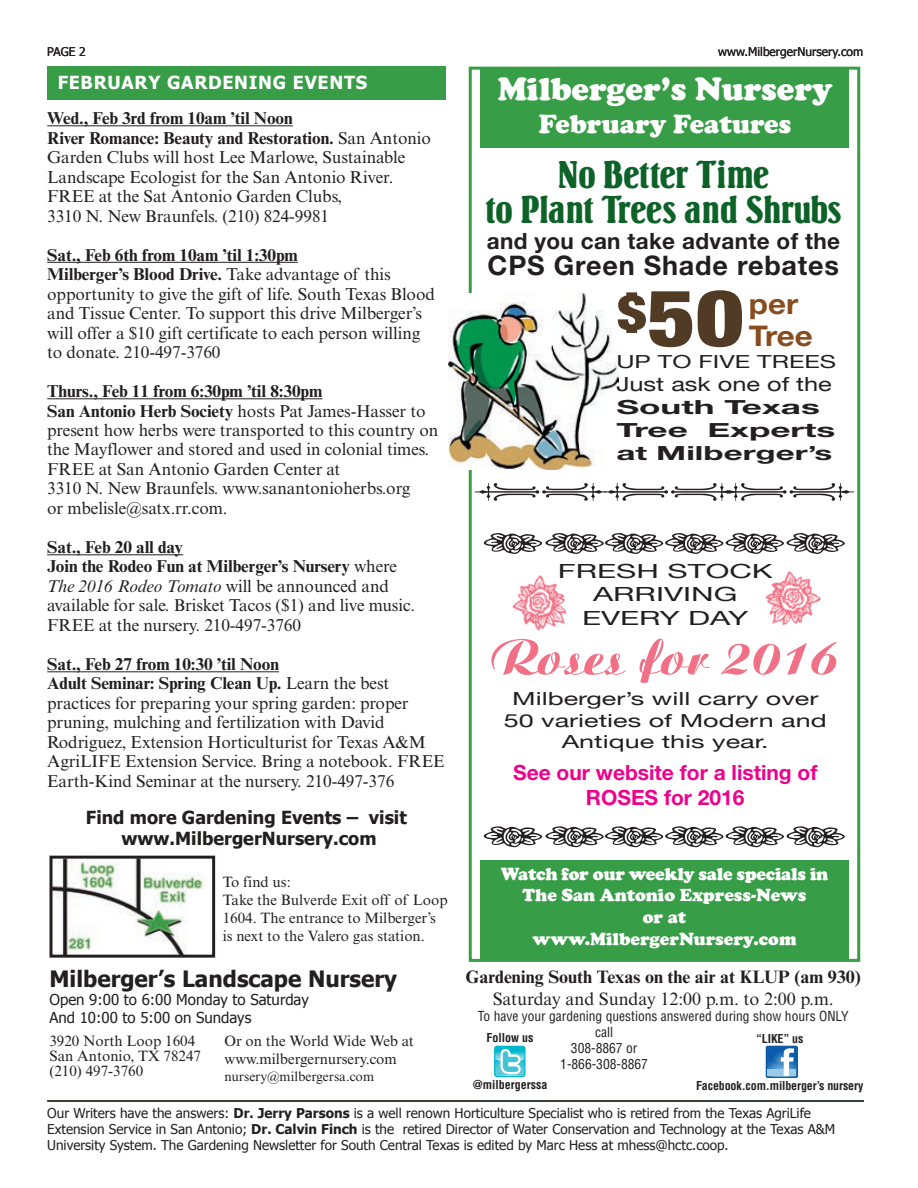
<style>
.page{position:relative;width:918px;height:1188px;background:#fff}
.page>*{position:absolute;margin:0;border:0;box-sizing:border-box;transform-origin:0 0}
.t1{font:82.5px "Sans Black Condensed DTC";color:#523b25;scale:1.2 1}
.t2{font:52.5px "Aristocrat";color:#f17085}
.t3{font:51px "Sans Black Condensed DTC";color:#523b25;scale:1.2 1}
.t4{font:40.5px/35.1px "Springfield DTC";color:#0d6227;text-align:center}
.t5{font:900 33px "Cooper";color:#fff}
.t6{font:700 28.5px/31.2px "Helvetica Neue";color:#894c1d;scale:1.1 1}
.t7{font:700 27px "Helvetica Neue";letter-spacing:.03em;color:#231f20}
.t8{font:900 27px "Cooper";color:#fff}
.t9{font:700 22.5px "Tahoma";color:#231f20}
.t10{font:700 22.5px "Helvetica Neue";letter-spacing:.015em;color:#231f20}
.t11{font:700 21px/25.2px "Helvetica Neue";color:#ed028c;text-align:center}
.t12{font:700 19.5px/23.1px "Helvetica Neue";color:#231f20;scale:1.8 1}
.t13{font:19.5px/23.4px "Helvetica Neue";color:#231f20;text-align:center;scale:1.6 1}
.t14{font:19.5px "Helvetica Neue";color:#231f20;scale:1.3 1}
.t15{font:900 18px/21.6px "Cooper";letter-spacing:-.005em;color:#fff;text-align:center}
.t16{font:18px/21.6px "Helvetica Neue";color:#231f20;text-align:center;scale:1.5 1}
.t17{font:700 18px/21px "Tahoma";color:#231f20;text-align:center}
.t18{font:700 18px "Times NRMT";color:#231f20}
.t19{font:18px "Times NRMT";color:#231f20}
.t20{font:700 18px "Tahoma";letter-spacing:.04em;color:#fff}
.t21{font:18px "Helvetica Neue";color:#231f20;scale:1.4 1}
.t22{font:17.25px/19.5px "Times NRMT";letter-spacing:-.005em;color:#231f20}
.t23{font:15px/18px "Times NRMT";color:#231f20}
.t24{font:15px/18px "Tahoma";color:#231f20}
.t25{font:13.5px/16.2px "Tahoma";color:#231f20}
.t26{font:condensed 13.5px "Helvetica";color:#231f20}
.t27{font:13.5px "Times NRMT";color:#231f20}
.t28{font:700 condensed 12px "Helvetica";letter-spacing:-.01em;color:#231f20}
.t29{font:12px "Tahoma";color:#231f20}
.s1{font-weight:700}
.s2{font-style:italic}
</style>
<div class="page">
<img style="left:54px;top:860px;width:151px;height:94px">
<div style="left:50px;top:856px;width:165px;height:102px;border:3px solid #231f20"></div>
<div style="left:47px;top:66px;width:399px;height:34px;background:#379d46"></div>
<hr style="left:47px;top:1100px;width:817px;height:2px;background:#231f20">
<div style="left:469px;top:67px;width:391px;height:895px;border:3px solid #379d46"></div>
<div style="left:480px;top:67px;width:369px;height:81px;background:#379d46"></div>
<div style="left:480px;top:860px;width:369px;height:99px;background:#379d46"></div>
<img style="left:448px;top:293px;width:170px;height:176px">
<svg style="left:494px;top:1046px;width:31px;height:31px"></svg>
<svg style="left:495px;top:1047px;width:29px;height:29px"></svg>
<div style="left:766px;top:1046px;width:32px;height:32px;background:#0d5ead;border-radius:2px"></div>
<svg style="left:767px;top:1047px;width:30px;height:30px"></svg>
<hr style="left:47px;top:125px;width:246px;height:1px;background:#231f20">
<hr style="left:47px;top:262px;width:251px;height:1px;background:#231f20">
<hr style="left:47px;top:398px;width:275px;height:1px;background:#231f20">
<hr style="left:47px;top:554px;width:136px;height:1px;background:#231f20">
<hr style="left:47px;top:671px;width:232px;height:1px;background:#231f20">
<svg style="left:483px;top:533px;width:362px;height:21px"></svg>
<svg style="left:483px;top:826px;width:362px;height:21px"></svg>
<img style="left:512px;top:575px;width:55px;height:58px">
<img style="left:763px;top:571px;width:58px;height:55px">
<p class="t29" style="left:47px;top:44px;width:40px">PAGE 2</p>
<p class="t29" style="left:718px;top:44px;width:146px">www.MilbergerNursery.com</p>
<p class="t20" style="left:58px;top:70px;width:311px">FEBRUARY GARDENING EVENTS</p>
<h3 class="t5" style="left:498px;top:70px;width:336px">Milberger’s Nursery</h3>
<h3 class="t8" style="left:539px;top:108px;width:254px">February Features</h3>
<p class="t22" style="left:47px;top:109px;width:385px"><span class="s1">Wed., Feb 3rd from 10am ’til Noon<br>River Romance: Beauty and Restoration.</span> San Antonio Garden Clubs will host Lee Marlowe, Sustainable Landscape Ecologist for the San Antonio River.<br>FREE at the Sat Antonio Garden Clubs,<br>3310 N. New Braunfels. (210) 824-9981</p>
<p class="t22" style="left:47px;top:245px;width:389px"><span class="s1">Sat., Feb 6th from 10am ’til 1:30pm<br>Milberger’s Blood Drive.</span> Take advantage of this opportunity to give the gift of life. South Texas Blood and Tissue Center. To support this drive Milberger’s will offer a $10 gift certificate to each person willing to donate. 210-497-3760</p>
<p class="t22" style="left:47px;top:381px;width:393px"><span class="s1">Thurs., Feb 11 from 6:30pm ’til 8:30pm<br>San Antonio Herb Society</span> hosts Pat James-Hasser to present how herbs were transported to this country on the Mayflower and stored and used in colonial times.<br>FREE at San Antonio Garden Center at<br>3310 N. New Braunfels. www.sanantonioherbs.org<br>or mbelisle@satx.rr.com.</p>
<p class="t22" style="left:47px;top:537px;width:369px"><span class="s1">Sat., Feb 20 all day<br>Join the Rodeo Fun at Milberger’s Nursery</span> where <span class="s2">The 2016 Rodeo Tomato</span> will be announced and available for sale. Brisket Tacos ($1) and live music.<br>FREE at the nursery. 210-497-3760</p>
<p class="t22" style="left:47px;top:654px;width:399px"><span class="s1">Sat., Feb 27 from 10:30 ’til Noon<br>Adult Seminar: Spring Clean Up.</span> Learn the best practices for preparing your spring garden: proper pruning, mulching and fertilization with David Rodriguez, Extension Horticulturist for Texas A&amp;M AgriLIFE Extension Service. Bring a notebook. FREE Earth-Kind Seminar at the nursery. 210-497-376</p>
<h3 class="t4" style="left:486px;top:157px;width:357px">No Better Time<br>to Plant Trees and Shrubs</h3>
<h3 class="t10" style="left:487px;top:227px;width:355px">and you can take advante of the</h3>
<h3 class="t7" style="left:488px;top:249px;width:353px">CPS Green Shade rebates</h3>
<h3 class="t6" style="left:749px;top:288px;width:60px">per<br>Tree</h3>
<h1 class="t1" style="left:647px;top:269px;width:82px">50</h1>
<p class="t14" style="left:616px;top:370px;width:167px">Just ask one of the</p>
<p class="t12" style="left:616px;top:395px;width:123px">South Texas<br>Tree Experts at Milberger’s</p>
<h3 class="t3" style="left:616px;top:282px;width:27px">$</h3>
<p class="t21" style="left:616px;top:348px;width:158px">UP TO FIVE TREES</p>
<p class="t13" style="left:558px;top:561px;width:136px">FRESH STOCK<br>ARRIVING<br>EVERY DAY</p>
<h2 class="t2" style="left:492px;top:628px;width:349px">Roses for 2016</h2>
<p class="t16" style="left:504px;top:689px;width:217px">Milberger’s will carry over<br>50 varieties of Modern and<br>Antique this year.</p>
<p class="t11" style="left:513px;top:759px;width:306px">See our website for a listing of<br>ROSES for 2016</p>
<p class="t17" style="left:86px;top:806px;width:322px">Find more Gardening Events – visit www.MilbergerNursery.com</p>
<p class="t23" style="left:223px;top:873px;width:227px">To find us:<br>Take the Bulverde Exit off of Loop<br>1604. The entrance to Milberger’s is next to the Valero gas station.</p>
<h3 class="t9" style="left:49px;top:963px;width:349px">Milberger’s Landscape Nursery</h3>
<p class="t24" style="left:49px;top:990px;width:261px">Open 9:00 to 6:00 Monday to Saturday<br>And 10:00 to 5:00 on Sundays</p>
<p class="t23" style="left:49px;top:1034px;width:153px;line-height:15px">3920 North Loop 1604<br>San Antonio, TX 78247 (210) 497-3760</p>
<p class="t23" style="left:225px;top:1032px;width:191px">Or on the World Wide Web at www.milbergernursery.com</p>
<p class="t27" style="left:225px;top:1068px;width:151px">nursery@milbergersa.com</p>
<p class="t15" style="left:501px;top:863px;width:329px">Watch for our weekly sale specials in<br>The San Antonio Express-News<br>or at<br>www.MilbergerNursery.com</p>
<p class="t18" style="left:466px;top:966px;width:397px">Gardening South Texas on the air at KLUP (am 930)</p>
<p class="t19" style="left:493px;top:988px;width:343px">Saturday and Sunday 12:00 p.m. to 2:00 p.m.</p>
<p class="t26" style="left:478px;top:1007px;width:372px">To have your gardening questions answered during show hours ONLY</p>
<p class="t26" style="left:595px;top:1024px;width:19px">call</p>
<p class="t26" style="left:571px;top:1040px;width:68px">308-8867 or</p>
<p class="t26" style="left:560px;top:1056px;width:89px">1-866-308-8867</p>
<p class="t28" style="left:487px;top:1031px;width:49px">Follow us</p>
<p class="t28" style="left:473px;top:1077px;width:76px">@milbergerssa</p>
<p class="t28" style="left:756px;top:1031px;width:49px">“LIKE” us</p>
<p class="t28" style="left:696px;top:1078px;width:169px">Facebook.com.milberger’s nursery</p>
<p class="t25" style="left:47px;top:1104px;width:790px">Our Writers have the answers: <span class="s1">Dr. Jerry Parsons</span> is a well renown Horticulture Specialist who is retired from the Texas AgriLife<br>Extension Service in San Antonio; <span class="s1">Dr. Calvin Finch</span> is the retired Director of Water Conservation and Technology at the Texas A&amp;M<br>University System. The Gardening Newsletter for South Central Texas is edited by Marc Hess at mhess@hctc.coop.</p>
</div>
